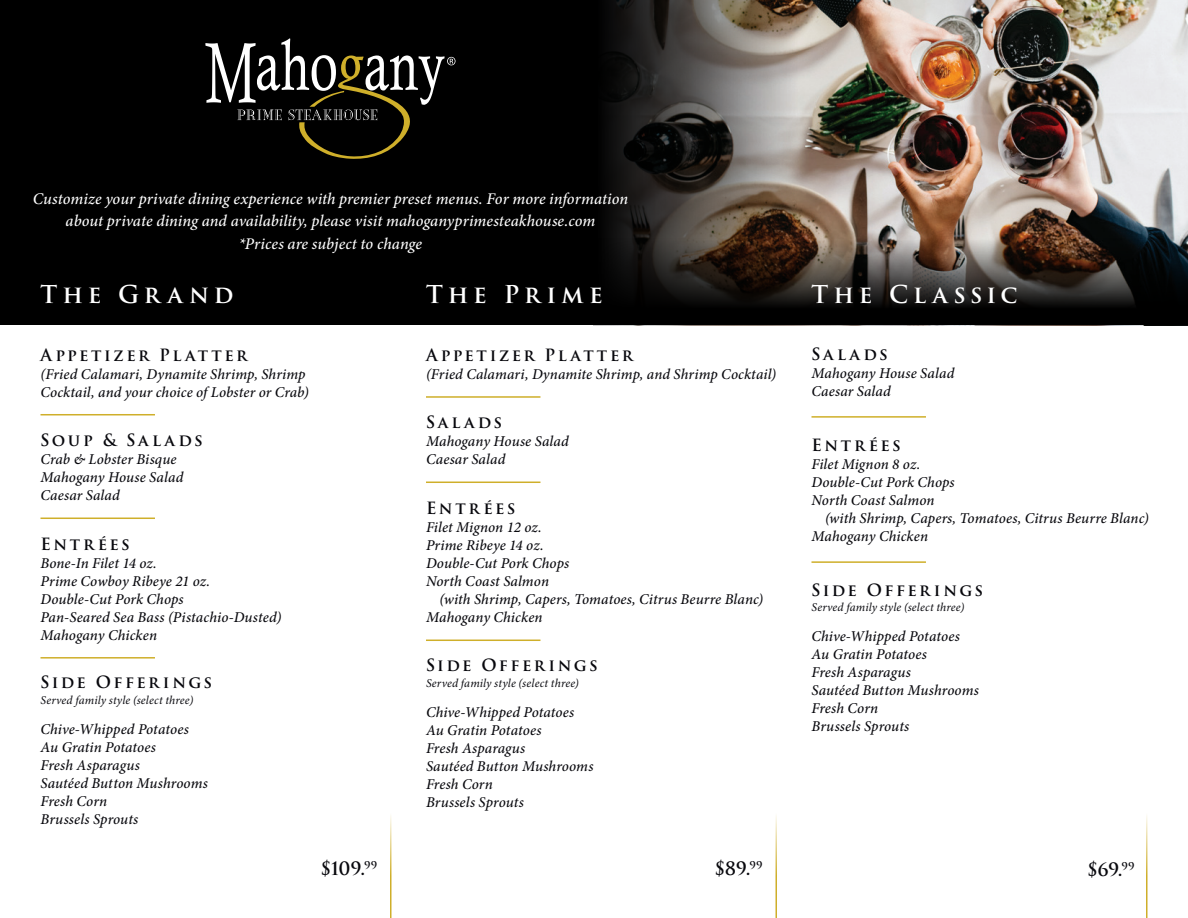
<style>
.page{position:relative;width:1188px;height:918px;background:#fff}
.page>*{position:absolute;margin:0;border:0;box-sizing:border-box;transform-origin:0 0}
.t1{font:600 24px "Trajan Pro 3";letter-spacing:.205em;color:#fff}
.t2{font:600 18px "Trajan Pro 3";letter-spacing:-.025em;color:#08080d}
.t3{font:600 16.5px "Trajan Pro 3";letter-spacing:.15em;color:#08080d}
.t4{font:italic 500 16.35px/22.5px "Minion Pro";color:#fff;text-align:center}
.t5{font:italic 500 15px/18px "Minion Pro";letter-spacing:.005em;color:#08080d}
.t6{font:italic 12px "Minion Pro";letter-spacing:.015em;color:#08080d}
</style>
<div class="page">
<hr style="left:40px;top:414px;width:115px;height:1px;background:#cfaf2a">
<hr style="left:40px;top:518px;width:115px;height:1px;background:#cfaf2a">
<hr style="left:40px;top:657px;width:115px;height:2px;background:#cfaf2a">
<img style="left:0;top:0;width:1188px;height:239px">
<svg style="left:0;top:239px;width:1188px;height:86px;background:#12100e"></svg>
<hr style="left:812px;top:416px;width:114px;height:2px;background:#cfaf2a">
<hr style="left:812px;top:561px;width:114px;height:2px;background:#cfaf2a">
<hr style="left:426px;top:396px;width:114px;height:2px;background:#cfaf2a">
<hr style="left:426px;top:482px;width:114px;height:1px;background:#cfaf2a">
<hr style="left:426px;top:640px;width:114px;height:1px;background:#cfaf2a">
<hr style="left:390px;top:813px;width:2px;height:105px;background:#cfaf2a">
<hr style="left:776px;top:813px;width:1px;height:105px;background:#cfaf2a">
<hr style="left:1146px;top:813px;width:2px;height:105px;background:#cfaf2a">
<svg style="left:205px;top:38px;width:251px;height:121px;background:#25241f"></svg>
<p class="t4" style="left:33px;top:187px;width:597px">Customize your private dining experience with premier preset menus. For more information about private dining and availability, please visit mahoganyprimesteakhouse.com<br>*Prices are subject to change</p>
<h1 class="t1" style="left:426px;top:277px;width:178px">The Prime</h1>
<h1 class="t1" style="left:811px;top:277px;width:208px">The Classic</h1>
<h1 class="t1" style="left:40px;top:277px;width:195px">The Grand</h1>
<p class="t3" style="left:40px;top:343px;width:208px">Appetizer Platter</p>
<p class="t5" style="left:40px;top:365px;width:270px">(Fried Calamari, Dynamite Shrimp, Shrimp<br>Cocktail, and your choice of Lobster or Crab)</p>
<p class="t3" style="left:40px;top:428px;width:164px">Soup &amp; Salads</p>
<p class="t5" style="left:40px;top:450px;width:144px">Crab &amp; Lobster Bisque<br>Mahogany House Salad<br>Caesar Salad</p>
<p class="t3" style="left:40px;top:532px;width:91px">EntrÉes</p>
<p class="t5" style="left:40px;top:554px;width:243px">Bone-In Filet 14 oz.<br>Prime Cowboy Ribeye 21 oz.<br>Double-Cut Pork Chops<br>Pan-Seared Sea Bass (Pistachio-Dusted)<br>Mahogany Chicken</p>
<p class="t3" style="left:40px;top:670px;width:173px">Side Offerings</p>
<p class="t6" style="left:40px;top:692px;width:154px">Served family style (select three)</p>
<p class="t5" style="left:40px;top:720px;width:169px">Chive-Whipped Potatoes<br>Au Gratin Potatoes<br>Fresh Asparagus<br>Sautéed Button Mushrooms<br>Fresh Corn<br>Brussels Sprouts</p>
<p class="t3" style="left:426px;top:343px;width:208px">Appetizer Platter</p>
<p class="t5" style="left:426px;top:365px;width:352px">(Fried Calamari, Dynamite Shrimp, and Shrimp Cocktail)</p>
<p class="t3" style="left:426px;top:410px;width:78px">Salads</p>
<p class="t5" style="left:426px;top:432px;width:144px">Mahogany House Salad<br>Caesar Salad</p>
<p class="t3" style="left:426px;top:496px;width:91px">EntrÉes</p>
<p class="t5" style="left:426px;top:518px;width:145px">Filet Mignon 12 oz.<br>Prime Ribeye 14 oz.<br>Double-Cut Pork Chops<br>North Coast Salmon</p>
<p class="t5" style="left:426px;top:590px;width:339px;text-indent:14px">(with Shrimp, Capers, Tomatoes, Citrus Beurre Blanc)<br>Mahogany Chicken</p>
<p class="t3" style="left:426px;top:653px;width:173px">Side Offerings</p>
<p class="t6" style="left:426px;top:675px;width:154px">Served family style (select three)</p>
<p class="t5" style="left:426px;top:703px;width:169px">Chive-Whipped Potatoes<br>Au Gratin Potatoes<br>Fresh Asparagus<br>Sautéed Button Mushrooms<br>Fresh Corn<br>Brussels Sprouts</p>
<p class="t3" style="left:812px;top:342px;width:78px">Salads</p>
<p class="t5" style="left:812px;top:364px;width:144px">Mahogany House Salad<br>Caesar Salad</p>
<p class="t3" style="left:812px;top:433px;width:91px">EntrÉes</p>
<p class="t5" style="left:812px;top:455px;width:145px">Filet Mignon 8 oz.<br>Double-Cut Pork Chops<br>North Coast Salmon</p>
<p class="t5" style="left:812px;top:509px;width:339px;text-indent:14px">(with Shrimp, Capers, Tomatoes, Citrus Beurre Blanc)<br>Mahogany Chicken</p>
<p class="t3" style="left:812px;top:578px;width:173px">Side Offerings</p>
<p class="t6" style="left:812px;top:599px;width:154px">Served family style (select three)</p>
<p class="t5" style="left:812px;top:627px;width:169px">Chive-Whipped Potatoes<br>Au Gratin Potatoes<br>Fresh Asparagus<br>Sautéed Button Mushrooms<br>Fresh Corn<br>Brussels Sprouts</p>
<p class="t2" style="left:321px;top:856px;width:58px">$109.<sup>99</sup></p>
<p class="t2" style="left:715px;top:856px;width:50px">$89.<sup>99</sup></p>
<p class="t2" style="left:1087px;top:856px;width:49px">$69.<sup>99</sup></p>
</div>
